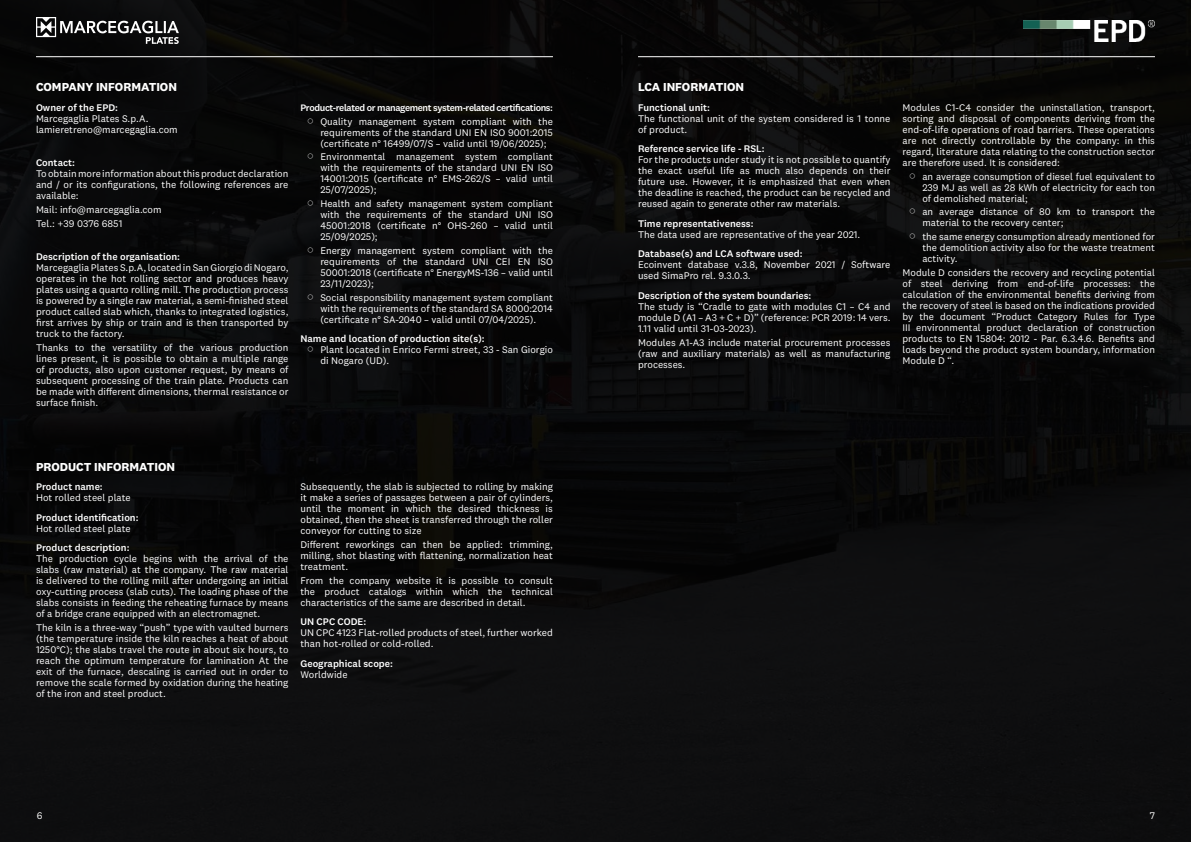
<style>
.page{position:relative;width:1191px;height:842px;background:#0a0b0b}
.page>*{position:absolute;margin:0;border:0;box-sizing:border-box;transform-origin:0 0}
.t1{font:700 12px "National 2";color:#fff}
.t2{font:10px/11px "National 2";color:#fff;text-align:justify}
.t3{font:500 10px "National 2";color:#fff}
.t4{font:500 9.7px "National 2";letter-spacing:-.04em;color:#fff}
.s1{font-family:"Apple SD Gothic Neo"}
</style>
<div class="page">
<hr style="left:36px;top:56px;width:517px;height:1px;background:#fff">
<hr style="left:638px;top:56px;width:517px;height:1px;background:#fff">
<svg style="left:36px;top:17px;width:143px;height:27px"></svg>
<img style="left:1023px;top:20px;width:132px;height:21px">
<p class="t1" style="left:36px;top:80px;width:142px">COMPANY INFORMATION</p>
<p class="t3" style="left:36px;top:101px;width:84px">Owner of the EPD:</p>
<p class="t2" style="left:36px;top:113px;width:143px">Marcegaglia Plates S.p.A. lamieretreno@marcegaglia.com</p>
<p class="t3" style="left:36px;top:157px;width:40px">Contact:</p>
<p class="t2" style="left:36px;top:168px;width:254px">To obtain more information about this product declaration and / or its configurations, the following references are available:</p>
<p class="t2" style="left:36px;top:202px;width:127px;line-height:13.8px">Mail: info@marcegaglia.com<br>Tel.: +39 0376 6851</p>
<p class="t3" style="left:36px;top:251px;width:145px">Description of the organisation:</p>
<p class="t2" style="left:36px;top:262px;width:254px">Marcegaglia Plates S.p.A, located in San Giorgio di Nogaro, operates in the hot rolling sector and produces heavy plates using a quarto rolling mill. The production process is powered by a single raw material, a semi-finished steel product called slab which, thanks to integrated logistics, first arrives by ship or train and is then transported by truck to the factory.</p>
<p class="t2" style="left:36px;top:342px;width:254px">Thanks to the versatility of the various production lines present, it is possible to obtain a multiple range of products, also upon customer request, by means of subsequent processing of the train plate. Products can be made with different dimensions, thermal resistance or surface finish.</p>
<p class="t4" style="left:300px;top:101px;width:254px">Product-related or management system-related certifications:</p>
<p class="t2" style="left:320px;top:115px;width:234px;text-indent:-14px"><span class="s1">⃘</span> Quality management system compliant with the requirements of the standard UNI EN ISO 9001:2015 (certificate n° 16499/07/S – valid until 19/06/2025);</p>
<p class="t2" style="left:320px;top:151px;width:234px;text-indent:-14px"><span class="s1">⃘</span> Environmental management system compliant with the requirements of the standard UNI EN ISO 14001:2015 (certificate n° EMS-262/S – valid until 25/07/2025);</p>
<p class="t2" style="left:320px;top:198px;width:234px;text-indent:-14px"><span class="s1">⃘</span> Health and safety management system compliant with the requirements of the standard UNI ISO 45001:2018 (certificate n° OHS-260 – valid until 25/09/2025);</p>
<p class="t2" style="left:320px;top:245px;width:234px;text-indent:-14px"><span class="s1">⃘</span> Energy management system compliant with the requirements of the standard UNI CEI EN ISO 50001:2018 (certificate n° EnergyMS-136 – valid until 23/11/2023);</p>
<p class="t2" style="left:320px;top:292px;width:234px;text-indent:-14px"><span class="s1">⃘</span> Social responsibility management system compliant with the requirements of the standard SA 8000:2014 (certificate n° SA-2040 – valid until 07/04/2025).</p>
<p class="t3" style="left:300px;top:333px;width:186px">Name and location of production site(s):</p>
<p class="t2" style="left:306px;top:344px;width:248px"><span class="s1">⃘</span> Plant located in Enrico Fermi street, 33 - San Giorgio</p>
<p class="t2" style="left:320px;top:355px;width:70px">di Nogaro (UD).</p>
<p class="t1" style="left:36px;top:459px;width:141px">PRODUCT INFORMATION</p>
<p class="t3" style="left:36px;top:481px;width:68px">Product name:</p>
<p class="t2" style="left:36px;top:492px;width:96px">Hot rolled steel plate</p>
<p class="t3" style="left:36px;top:511px;width:104px">Product identification:</p>
<p class="t2" style="left:36px;top:523px;width:96px">Hot rolled steel plate</p>
<p class="t3" style="left:36px;top:542px;width:95px">Product description:</p>
<p class="t2" style="left:36px;top:553px;width:254px">The production cycle begins with the arrival of the slabs (raw material) at the company. The raw material is delivered to the rolling mill after undergoing an initial oxy-cutting process (slab cuts). The loading phase of the slabs consists in feeding the reheating furnace by means of a bridge crane equipped with an electromagnet.</p>
<p class="t2" style="left:36px;top:622px;width:254px">The kiln is a three-way “push” type with vaulted burners (the temperature inside the kiln reaches a heat of about 1250°C); the slabs travel the route in about six hours, to reach the optimum temperature for lamination At the exit of the furnace, descaling is carried out in order to remove the scale formed by oxidation during the heating of the iron and steel product.</p>
<p class="t2" style="left:300px;top:481px;width:254px">Subsequently, the slab is subjected to rolling by making it make a series of passages between a pair of cylinders, until the moment in which the desired thickness is obtained, then the sheet is transferred through the roller conveyor for cutting to size</p>
<p class="t2" style="left:300px;top:539px;width:254px">Different reworkings can then be applied: trimming, milling, shot blasting with flattening, normalization heat treatment.</p>
<p class="t2" style="left:300px;top:575px;width:254px">From the company website it is possible to consult the product catalogs within which the technical characteristics of the same are described in detail.</p>
<p class="t3" style="left:300px;top:616px;width:67px">UN CPC CODE:</p>
<p class="t2" style="left:300px;top:627px;width:254px">UN CPC 4123 Flat-rolled products of steel, further worked than hot-rolled or cold-rolled.</p>
<p class="t3" style="left:300px;top:657px;width:94px">Geographical scope:</p>
<p class="t2" style="left:300px;top:669px;width:49px">Worldwide</p>
<p class="t1" style="left:638px;top:80px;width:107px">LCA INFORMATION</p>
<p class="t3" style="left:638px;top:101px;width:73px">Functional unit:</p>
<p class="t2" style="left:638px;top:113px;width:254px">The functional unit of the system considered is 1 tonne of product.</p>
<p class="t3" style="left:638px;top:143px;width:128px">Reference service life - RSL:</p>
<p class="t2" style="left:638px;top:154px;width:254px">For the products under study it is not possible to quantify the exact useful life as much also depends on their future use. However, it is emphasized that even when the deadline is reached, the product can be recycled and reused again to generate other raw materials.</p>
<p class="t3" style="left:638px;top:217px;width:117px">Time representativeness:</p>
<p class="t2" style="left:638px;top:229px;width:224px">The data used are representative of the year 2021.</p>
<p class="t3" style="left:638px;top:248px;width:166px">Database(s) and LCA software used:</p>
<p class="t2" style="left:638px;top:259px;width:254px">Ecoinvent database v.3.8, November 2021 / Software used SimaPro rel. 9.3.0.3.</p>
<p class="t3" style="left:638px;top:289px;width:175px">Description of the system boundaries:</p>
<p class="t2" style="left:638px;top:301px;width:254px">The study is “Cradle to gate with modules C1 – C4 and module D (A1 – A3 + C + D)” (reference: PCR 2019: 14 vers.<br>1.11 valid until 31-03-2023).</p>
<p class="t2" style="left:638px;top:336px;width:254px">Modules A1-A3 include material procurement processes (raw and auxiliary materials) as well as manufacturing processes.</p>
<p class="t2" style="left:902px;top:102px;width:254px">Modules C1-C4 consider the uninstallation, transport, sorting and disposal of components deriving from the end-of-life operations of road barriers. These operations are not directly controllable by the company: in this regard, literature data relating to the construction sector are therefore used. It is considered:</p>
<p class="t2" style="left:922px;top:170px;width:234px;text-indent:-14px"><span class="s1">⃘</span> an average consumption of diesel fuel equivalent to 239 MJ as well as 28 kWh of electricity for each ton of demolished material;</p>
<p class="t2" style="left:922px;top:206px;width:234px;text-indent:-14px"><span class="s1">⃘</span> an average distance of 80 km to transport the material to the recovery center;</p>
<p class="t2" style="left:922px;top:231px;width:234px;text-indent:-14px"><span class="s1">⃘</span> the same energy consumption already mentioned for the demolition activity also for the waste treatment activity.</p>
<p class="t2" style="left:902px;top:267px;width:254px">Module D considers the recovery and recycling potential of steel deriving from end-of-life processes: the calculation of the environmental benefits deriving from the recovery of steel is based on the indications provided by the document “Product Category Rules for Type III environmental product declaration of construction products to EN 15804: 2012 - Par. 6.3.4.6. Benefits and loads beyond the product system boundary, information Module D “.</p>
<p class="t2" style="left:37px;top:809px;width:7px">6</p>
<p class="t2" style="left:1149px;top:809px;width:7px">7</p>
</div>
